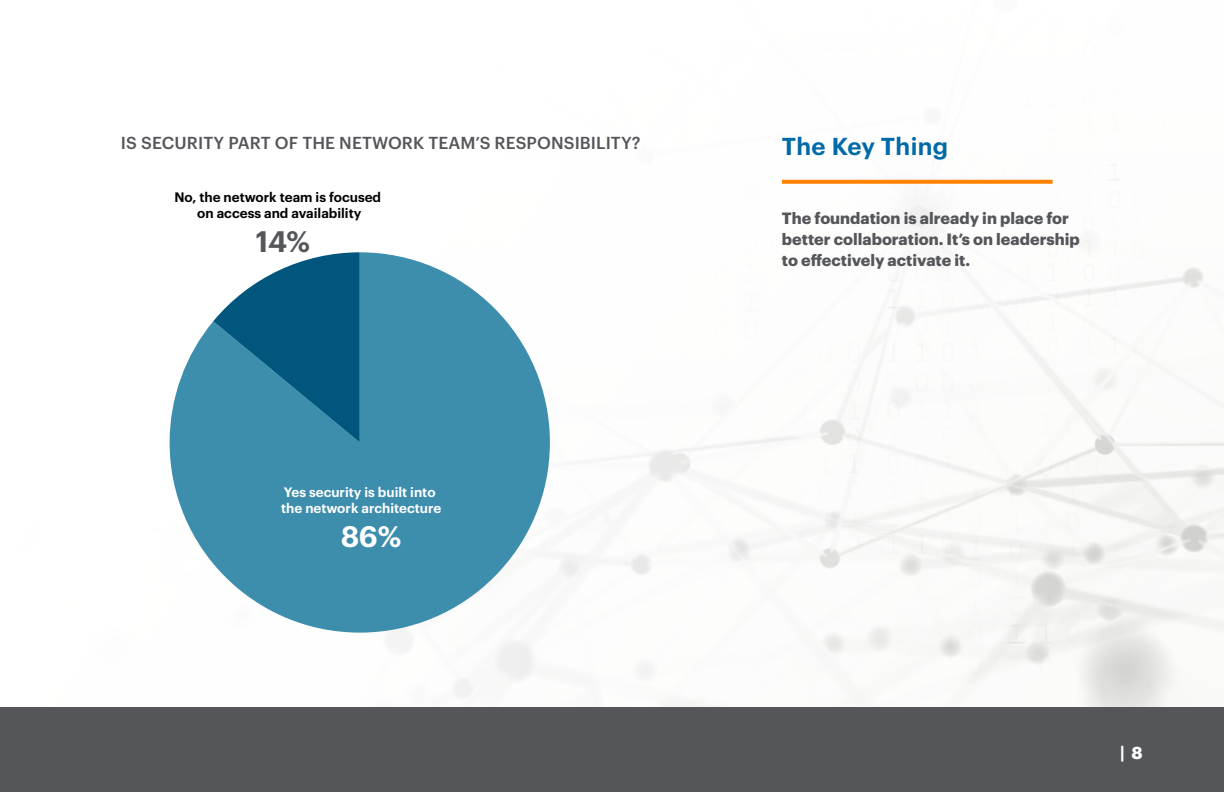
<style>
.page{position:relative;width:1224px;height:792px;background:#fff}
.page>*{position:absolute;margin:0;border:0;box-sizing:border-box;transform-origin:0 0}
.t1{font:600 29px "Graphik";color:#54565a}
.t2{font:600 29px "Graphik";color:#fff}
.t3{font:600 24px "Graphik";letter-spacing:.015em;color:#0069a7}
.t4{font:500 17px "Graphik";letter-spacing:.005em;color:#54565a}
.t5{font:700 17px "Graphik";color:#fff}
.t6{font:700 16px/21px "Graphik";color:#54565a}
.t7{font:600 13.4px/16.1px "Graphik";color:#000;text-align:center}
.t8{font:600 13.4px/16.1px "Graphik";color:#fff}
</style>
<div class="page">
<div style="left:0;top:707px;width:1224px;height:85px;background:#54565a"></div>
<svg style="left:782px;top:180px;width:271px;height:4px"></svg>
<svg style="left:170px;top:252px;width:380px;height:381px;fill:#3d8dac"></svg>
<svg style="left:213px;top:252px;width:147px;height:190px;background:#317b9b"></svg>
<p class="t4" style="left:121px;top:130px;width:521px">IS SECURITY PART OF THE NETWORK TEAM’S RESPONSIBILITY?</p>
<p class="t7" style="left:174px;top:188px;width:208px">No, the network team is focused on access and availability</p>
<h1 class="t1" style="left:256px;top:220px;width:56px">14%</h1>
<p class="t8" style="left:281px;top:483px;width:162px">Yes security is built into the network architecture</p>
<h1 class="t2" style="left:341px;top:514px;width:62px">86%</h1>
<h2 class="t3" style="left:782px;top:128px;width:168px">The Key Thing</h2>
<p class="t6" style="left:782px;top:206px;width:299px">The foundation is already in place for better collaboration. It’s on leadership to effectively activate it.</p>
<p class="t5" style="left:1120px;top:740px;width:24px">| 8</p>
</div>
